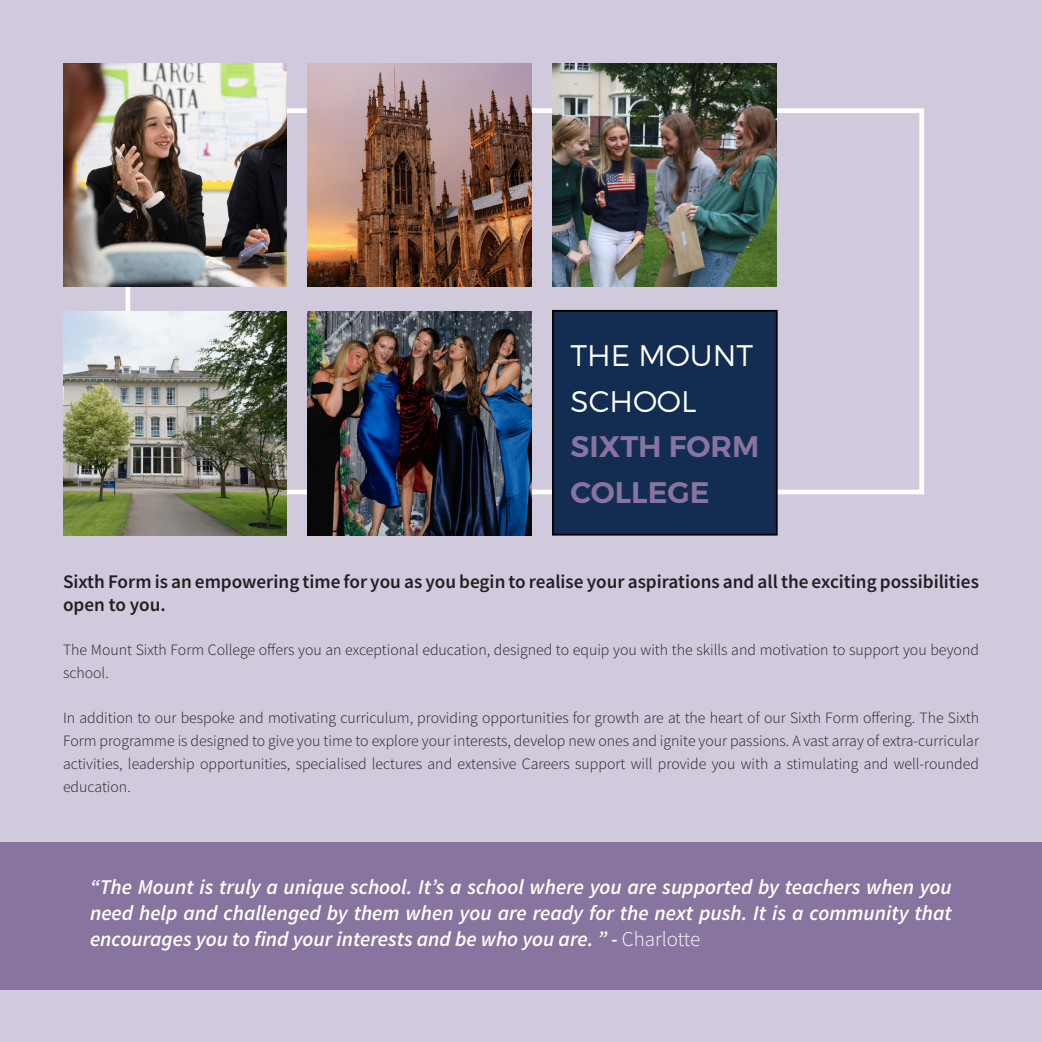
<style>
.page{position:relative;width:1042px;height:1042px;background:#d1cadd}
.page>*{position:absolute;margin:0;border:0;box-sizing:border-box;transform-origin:0 0}
.t1{font:29.75px "Trueno S Bd";color:#87749f}
.t2{font:29.75px "Trueno Lt";color:#fff}
.t3{font:italic 600 21px/26.2px "Source Sans Pro";color:#fff;text-align:justify}
.t4{font:600 19.25px/22.8px "Source Sans Pro";color:#231f20}
.t5{font:300 15.75px/22.8px "Source Sans Pro";color:#231f20}
.s1{font-weight:300;font-style:normal}
</style>
<div class="page">
<div style="left:0;top:843px;width:1042px;height:147px;background:#87749f"></div>
<img style="left:63px;top:63px;width:224px;height:224px">
<img style="left:308px;top:63px;width:223px;height:224px">
<img style="left:552px;top:63px;width:224px;height:224px">
<img style="left:308px;top:312px;width:223px;height:223px">
<img style="left:63px;top:312px;width:224px;height:223px">
<div style="left:552px;top:310px;width:225px;height:225px;background:#132c51;border:2px solid #000"></div>
<p class="t2" style="left:570px;top:337px;width:184px">THE MOUNT</p>
<p class="t2" style="left:570px;top:383px;width:127px">SCHOOL</p>
<p class="t1" style="left:570px;top:428px;width:190px">SIXTH FORM</p>
<p class="t1" style="left:570px;top:474px;width:140px">COLLEGE</p>
<p class="t4" style="left:63px;top:570px;width:917px">Sixth Form is an empowering time for you as you begin to realise your aspirations and all the exciting possibilities open to you.</p>
<p class="t5" style="left:63px;top:638px;width:917px">The Mount Sixth Form College offers you an exceptional education, designed to equip you with the skills and motivation to support you beyond school.</p>
<p class="t5" style="left:63px;top:707px;width:917px;text-align:justify">In addition to our bespoke and motivating curriculum, providing opportunities for growth are at the heart of our Sixth Form offering. The Sixth Form programme is designed to give you time to explore your interests, develop new ones and ignite your passions. A vast array of extra-curricular activities, leadership opportunities, specialised lectures and extensive Careers support will provide you with a stimulating and well-rounded education.</p>
<p class="t3" style="left:90px;top:873px;width:863px">“The Mount is truly a unique school. It’s a school where you are supported by teachers when you need help and challenged by them when you are ready for the next push. It is a community that encourages you to find your interests and be who you are. ” - <span class="s1">Charlotte</span></p>
</div>
